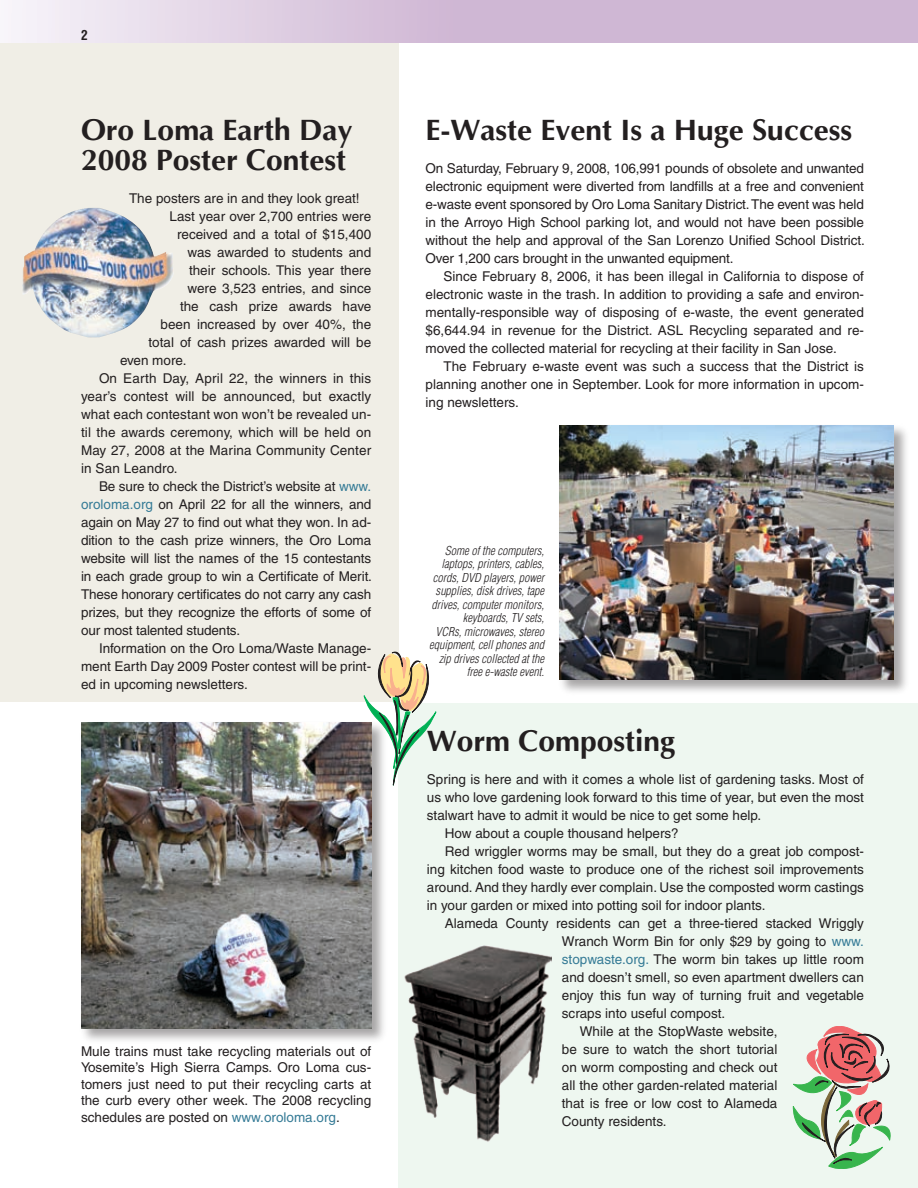
<style>
.page{position:relative;width:918px;height:1188px;background:#fff}
.page>*{position:absolute;margin:0;border:0;box-sizing:border-box;transform-origin:0 0}
.t1{font:700 30px/30px "Ottawa";color:#231f20}
.t2{font:13.5px/18px "Helvetica";color:#231f20;text-align:justify}
.t3{font:700 condensed 13.5px "Switzerland";color:#231f20}
.t4{font:italic 300 condensed 12px/13.5px "Helvetica";color:#231f20;text-align:right}
.s1{color:#357b96}
</style>
<div class="page">
<div style="left:399px;top:703px;width:519px;height:485px;background:#eef7f0"></div>
<div style="left:0;top:0;width:399px;height:702px;background:#f0eee6"></div>
<svg style="left:0;top:0;width:918px;height:43px;background:#d9c6dd"></svg>
<div style="left:80px;top:721px;width:308px;height:324px;background:#231f20;opacity:.4"></div>
<img style="left:81px;top:722px;width:290px;height:306px">
<div style="left:558px;top:424px;width:353px;height:272px;background:#231f20;opacity:.4"></div>
<img style="left:559px;top:425px;width:335px;height:255px">
<img style="left:22px;top:208px;width:152px;height:129px">
<img style="left:404px;top:945px;width:148px;height:197px">
<svg style="left:364px;top:652px;width:73px;height:134px"></svg>
<svg style="left:792px;top:1026px;width:99px;height:143px"></svg>
<p class="t3" style="left:81px;top:27px;width:8px">2</p>
<h1 class="t1" style="left:81px;top:114px;width:273px">Oro Loma Earth Day<br>2008 Poster Contest</h1>
<p class="t2" style="left:129px;top:189px;width:232px">The posters are in and they look great!</p>
<p class="t2" style="left:170px;top:207px;width:203px">Last year over 2,700 entries were</p>
<p class="t2" style="left:177px;top:225px;width:196px">received and a total of $15,400</p>
<p class="t2" style="left:188px;top:243px;width:185px">was awarded to students and</p>
<p class="t2" style="left:189px;top:261px;width:184px">their schools. This year there</p>
<p class="t2" style="left:188px;top:279px;width:185px">were 3,523 entries, and since</p>
<p class="t2" style="left:180px;top:297px;width:193px">the cash prize awards have</p>
<p class="t2" style="left:160px;top:315px;width:212px">been increased by over 40%, the</p>
<p class="t2" style="left:148px;top:333px;width:224px">total of cash prizes awarded will be</p>
<p class="t2" style="left:120px;top:351px;width:68px">even more.</p>
<p class="t2" style="left:99px;top:369px;width:274px">On Earth Day, April 22, the winners in this</p>
<p class="t2" style="left:81px;top:387px;width:292px">year’s contest will be announced, but exactly</p>
<p class="t2" style="left:81px;top:405px;width:292px">what each contestant won won’t be revealed un-</p>
<p class="t2" style="left:81px;top:423px;width:292px">til the awards ceremony, which will be held on</p>
<p class="t2" style="left:81px;top:441px;width:292px">May 27, 2008 at the Marina Community Center</p>
<p class="t2" style="left:81px;top:459px;width:98px">in San Leandro.</p>
<p class="t2" style="left:99px;top:477px;width:274px">Be sure to check the District’s website at <span class="s1">www.</span></p>
<p class="t2" style="left:81px;top:495px;width:292px"><span class="s1">oroloma.org</span> on April 22 for all the winners, and</p>
<p class="t2" style="left:81px;top:513px;width:292px">again on May 27 to find out what they won. In ad-</p>
<p class="t2" style="left:81px;top:531px;width:292px">dition to the cash prize winners, the Oro Loma</p>
<p class="t2" style="left:81px;top:549px;width:292px">website will list the names of the 15 contestants</p>
<p class="t2" style="left:81px;top:567px;width:293px">in each grade group to win a Certificate of Merit.</p>
<p class="t2" style="left:81px;top:585px;width:292px">These honorary certificates do not carry any cash</p>
<p class="t2" style="left:81px;top:603px;width:292px">prizes, but they recognize the efforts of some of</p>
<p class="t2" style="left:81px;top:621px;width:161px">our most talented students.</p>
<p class="t2" style="left:99px;top:639px;width:274px">Information on the Oro Loma/Waste Manage-</p>
<p class="t2" style="left:81px;top:657px;width:292px">ment Earth Day 2009 Poster contest will be print-</p>
<p class="t2" style="left:81px;top:675px;width:168px">ed in upcoming newsletters.</p>
<p class="t2" style="left:81px;top:1043px;width:292px;line-height:16.5px">Mule trains must take recycling materials out of Yosemite’s High Sierra Camps. Oro Loma cus&shy;tomers just need to put their recycling carts at the curb every other week. The 2008 recycling schedules are posted on <span class="s1">www.oroloma.org</span>.</p>
<h1 class="t1" style="left:426px;top:114px;width:428px">E-Waste Event Is a Huge Success</h1>
<p class="t2" style="left:426px;top:159px;width:441px">On Saturday, February 9, 2008, 106,991 pounds of obsolete and unwanted electronic equipment were diverted from landfills at a free and convenient e-waste event sponsored by Oro Loma Sanitary District. The event was held in the Arroyo High School parking lot, and would not have been possible without the help and approval of the San Lorenzo Unified School District.<br>Over 1,200 cars brought in the unwanted equipment.</p>
<p class="t2" style="left:426px;top:267px;width:440px;text-indent:18px">Since February 8, 2006, it has been illegal in California to dispose of electronic waste in the trash. In addition to providing a safe and environ&shy;mentally-responsible way of disposing of e-waste, the event generated $6,644.94 in revenue for the District. ASL Recycling separated and re&shy;moved the collected material for recycling at their facility in San Jose.</p>
<p class="t2" style="left:426px;top:357px;width:440px;text-indent:18px">The February e-waste event was such a success that the District is planning another one in September. Look for more information in upcom&shy;ing newsletters.</p>
<p class="t4" style="left:429px;top:544px;width:117px">Some of the computers, laptops, printers, cables, cords, DVD players, power supplies, disk drives, tape drives, computer monitors, keyboards, TV sets,<br>VCRs, microwaves, stereo equipment, cell phones and zip drives collected at the free e-waste event.</p>
<h1 class="t1" style="left:427px;top:725px;width:250px">Worm Composting</h1>
<p class="t2" style="left:427px;top:770px;width:439px">Spring is here and with it comes a whole list of gardening tasks. Most of</p>
<p class="t2" style="left:427px;top:788px;width:439px">us who love gardening look forward to this time of year, but even the most</p>
<p class="t2" style="left:427px;top:806px;width:336px">stalwart have to admit it would be nice to get some help.</p>
<p class="t2" style="left:445px;top:824px;width:235px">How about a couple thousand helpers?</p>
<p class="t2" style="left:445px;top:842px;width:421px">Red wriggler worms may be small, but they do a great job compost-</p>
<p class="t2" style="left:427px;top:860px;width:439px">ing kitchen food waste to produce one of the richest soil improvements</p>
<p class="t2" style="left:427px;top:878px;width:439px">around. And they hardly ever complain. Use the composted worm castings</p>
<p class="t2" style="left:427px;top:896px;width:340px">in your garden or mixed into potting soil for indoor plants.</p>
<p class="t2" style="left:445px;top:914px;width:421px">Alameda County residents can get a three-tiered stacked Wriggly</p>
<p class="t2" style="left:562px;top:932px;width:304px">Wranch Worm Bin for only $29 by going to <span class="s1">www.</span></p>
<p class="t2" style="left:562px;top:950px;width:304px"><span class="s1">stopwaste.org.</span> The worm bin takes up little room</p>
<p class="t2" style="left:562px;top:968px;width:304px">and doesn’t smell, so even apartment dwellers can</p>
<p class="t2" style="left:562px;top:986px;width:304px">enjoy this fun way of turning fruit and vegetable</p>
<p class="t2" style="left:562px;top:1004px;width:165px">scraps into useful compost.</p>
<p class="t2" style="left:580px;top:1022px;width:199px">While at the StopWaste website,</p>
<p class="t2" style="left:562px;top:1040px;width:217px">be sure to watch the short tutorial</p>
<p class="t2" style="left:562px;top:1058px;width:217px">on worm composting and check out</p>
<p class="t2" style="left:562px;top:1076px;width:217px">all the other garden-related material</p>
<p class="t2" style="left:562px;top:1094px;width:217px">that is free or low cost to Alameda</p>
<p class="t2" style="left:562px;top:1112px;width:106px">County residents.</p>
</div>
